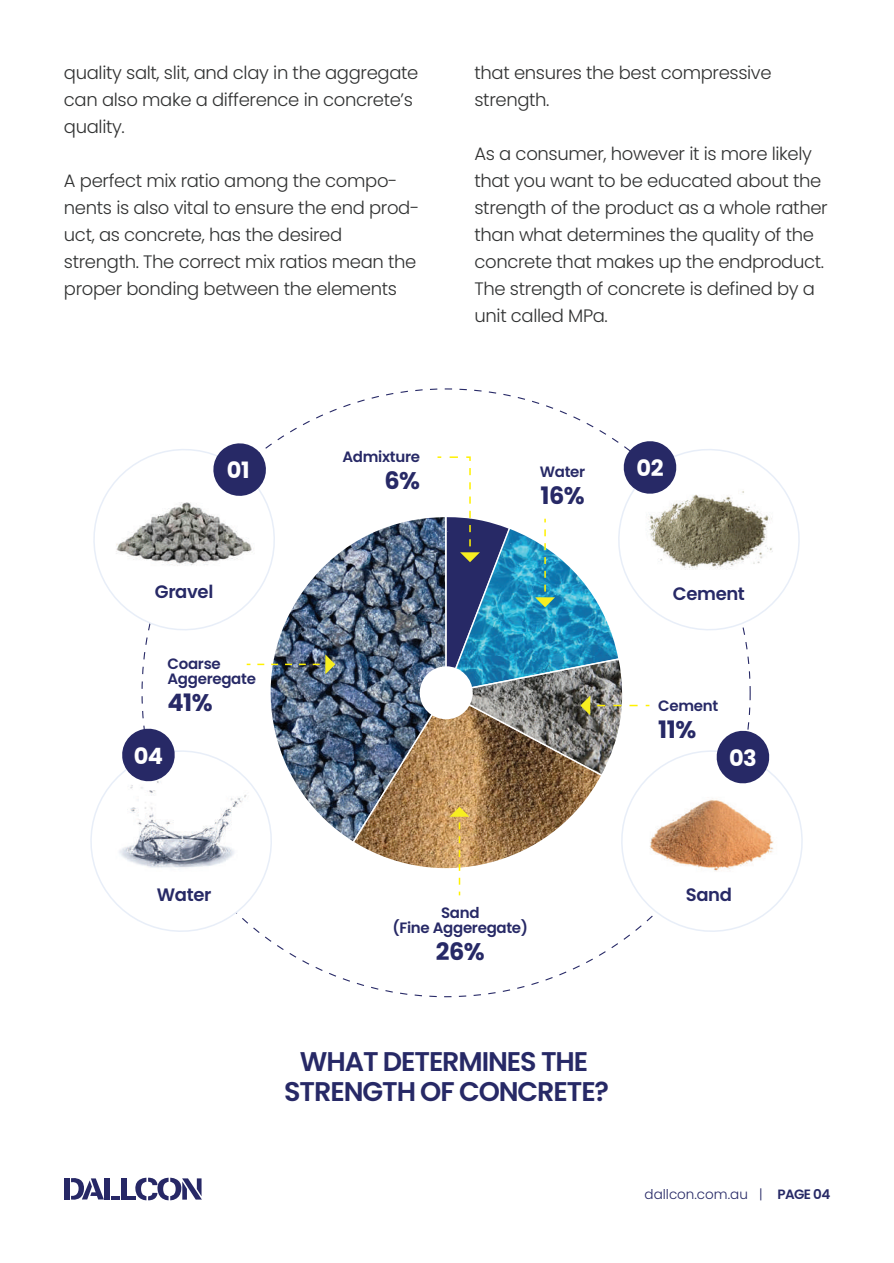
<style>
.page{position:relative;width:894px;height:1263px;background:#fff}
.page>*{position:absolute;margin:0;border:0;box-sizing:border-box;transform-origin:0 0}
.t1{font:600 27px/30px "Poppins";letter-spacing:-.04em;color:#272966;text-align:center}
.t2{font:700 24px "Poppins";letter-spacing:-.02em;color:#272966}
.t3{font:700 22.5px "Poppins";letter-spacing:-.02em;color:#fff}
.t4{font:300 18px/27px "Poppins";letter-spacing:-.02em;color:#313232}
.t5{font:600 18px "Poppins";letter-spacing:-.02em;color:#272966}
.t6{font:600 15px/15px "Poppins";letter-spacing:-.02em;color:#272966}
.t7{font:300 13.5px "Poppins";color:#272966}
.s1{font-weight:600}
</style>
<div class="page">
<svg style="left:90px;top:726px;width:189px;height:220px"></svg>
<svg style="left:93px;top:437px;width:190px;height:205px"></svg>
<div style="left:64px;top:1178px;width:5px;height:21px;background:#272866"></div>
<div style="left:105px;top:1178px;width:5px;height:21px;background:#272866"></div>
<svg style="left:71px;top:1178px;width:33px;height:22px"></svg>
<svg style="left:111px;top:1196px;width:9px;height:3px"></svg>
<div style="left:121px;top:1178px;width:5px;height:21px;background:#272866"></div>
<svg style="left:127px;top:1177px;width:75px;height:23px"></svg>
<img style="left:264px;top:517px;width:83px;height:324px">
<svg style="left:257px;top:654px;width:78px;height:20px"></svg>
<img style="left:347px;top:438px;width:456px;height:506px">
<p class="t4" style="left:64px;top:59px;width:356px">quality salt, slit, and clay in the aggregate can also make a difference in concrete’s quality.</p>
<p class="t4" style="left:64px;top:167px;width:357px">A perfect mix ratio among the compo&shy;nents is also vital to ensure the end prod&shy;uct, as concrete, has the desired strength. The correct mix ratios mean the proper bonding between the elements</p>
<p class="t4" style="left:474px;top:59px;width:298px">that ensures the best compressive strength.</p>
<p class="t4" style="left:474px;top:140px;width:354px">As a consumer, however it is more likely that you want to be educated about the strength of the product as a whole rather than what determines the quality of the concrete that makes up the endproduct.<br>The strength of concrete is defined by a unit called MPa.</p>
<p class="t6" style="left:342px;top:449px;width:79px">Admixture</p>
<h2 class="t2" style="left:384px;top:466px;width:37px">6%</h2>
<p class="t3" style="left:227px;top:457px;width:24px">01</p>
<p class="t3" style="left:636px;top:455px;width:29px">02</p>
<p class="t6" style="left:539px;top:464px;width:47px">Water</p>
<h2 class="t2" style="left:540px;top:481px;width:46px">16%</h2>
<p class="t5" style="left:155px;top:581px;width:60px">Gravel</p>
<p class="t5" style="left:672px;top:583px;width:73px">Cement</p>
<p class="t6" style="left:167px;top:656px;width:90px">Coarse<br>Aggeregate</p>
<h2 class="t2" style="left:167px;top:688px;width:47px">41%</h2>
<p class="t6" style="left:658px;top:698px;width:61px">Cement</p>
<h2 class="t2" style="left:658px;top:715px;width:39px">11%</h2>
<p class="t3" style="left:134px;top:743px;width:31px">04</p>
<p class="t3" style="left:728px;top:745px;width:29px">03</p>
<p class="t5" style="left:157px;top:884px;width:56px">Water</p>
<p class="t6" style="left:392px;top:905px;width:137px;text-align:center">Sand<br>(Fine Aggeregate)</p>
<h2 class="t2" style="left:435px;top:937px;width:50px">26%</h2>
<h1 class="t1" style="left:284px;top:1047px;width:326px">WHAT DETERMINES THE<br>STRENGTH OF CONCRETE?</h1>
<p class="t5" style="left:685px;top:884px;width:48px">Sand</p>
<p class="t7" style="left:644px;top:1186px;width:187px">dallcon.com.au | <span class="s1">PAGE 04</span></p>
</div>
